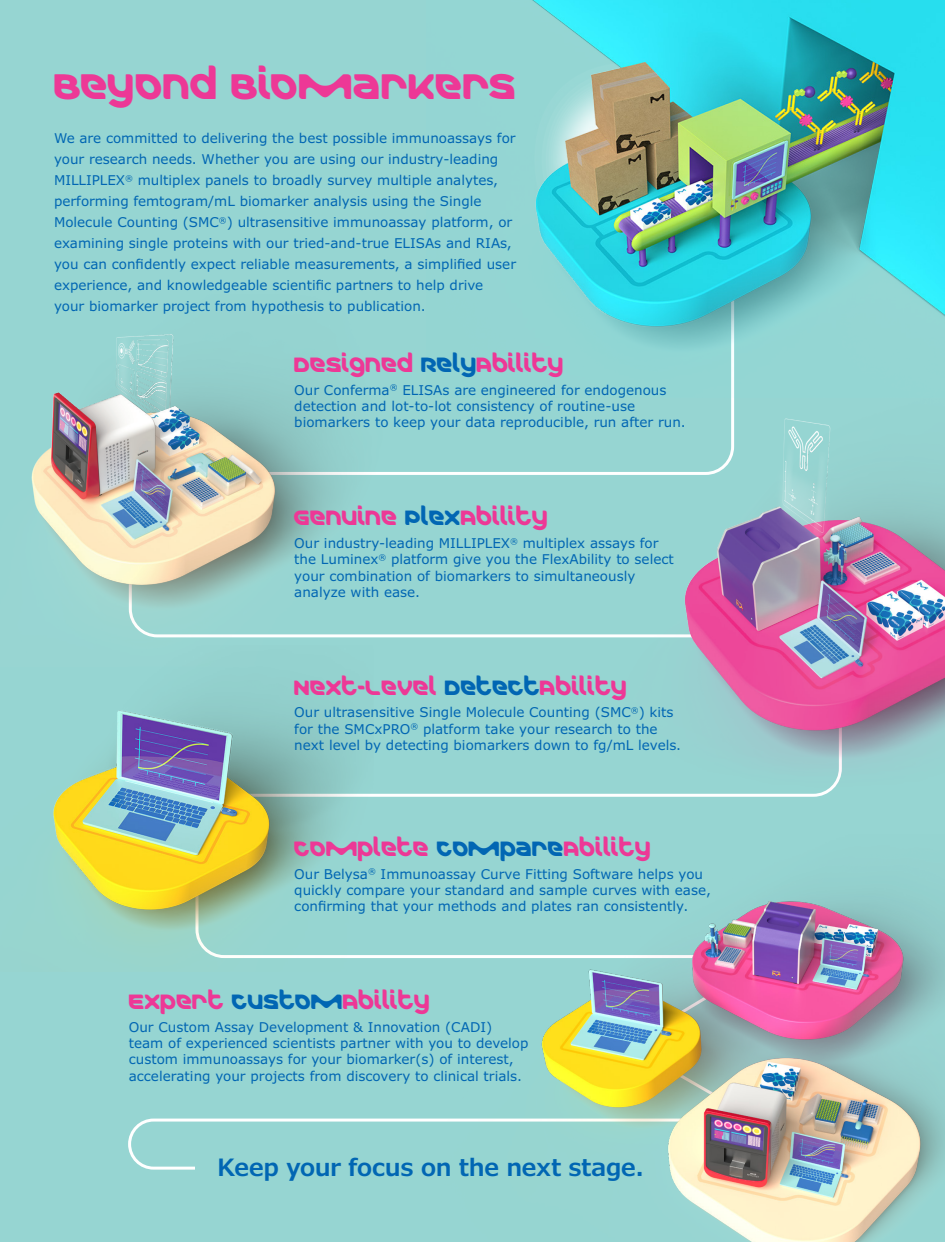
<style>
.page{position:relative;width:945px;height:1242px;background:#96d5d2}
.page>*{position:absolute;margin:0;border:0;box-sizing:border-box;transform-origin:0 0}
.Merck_Headline_36_36{font:36px "Merck";color:#ed3896}
.Headline_18_21{font:600 24px "Verdana Pro";letter-spacing:-.03em;color:#0166b3}
.Section_Head_11_13{font:21px "Merck";color:#ed3896}
.Body_Bullet_List_9_11{font:13.5px/16.2px "Verdana Pro";color:#0166b3}
.Body_Copy_9_11{font:13.5px/21px "Verdana Pro";color:#0166b3}
.s1{color:#0166b3}
</style>
<div class="page">
<img style="left:31px;top:334px;width:362px;height:304px">
<img style="left:554px;top:398px;width:391px;height:399px">
<img style="left:532px;top:0;width:413px;height:398px">
<img style="left:53px;top:708px;width:469px;height:250px">
<img style="left:441px;top:834px;width:504px;height:408px">
<p class="Merck_Headline_36_36" style="left:54px;top:65px;width:464px">BEYOND BIOMARKERS</p>
<p class="Body_Copy_9_11" style="left:54px;top:128px;width:464px">We are committed to delivering the best possible immunoassays for your research needs. Whether you are using our industry-leading MILLIPLEX<sup>®</sup> multiplex panels to broadly survey multiple analytes, performing femtogram/mL biomarker analysis using the Single Molecule Counting (SMC<sup>®</sup>) ultrasensitive immunoassay platform, or examining single proteins with our tried-and-true ELISAs and RIAs, you can confidently expect reliable measurements, a simplified user experience, and knowledgeable scientific partners to help drive your biomarker project from hypothesis to publication.</p>
<p class="Section_Head_11_13" style="left:294px;top:352px;width:271px">DESIGNED <span class="s1">RELY</span>ABILITY</p>
<p class="Body_Bullet_List_9_11" style="left:294px;top:382px;width:393px">Our Conferma<sup>®</sup> ELISAs are engineered for endogenous detection and lot-to-lot consistency of routine-use biomarkers to keep your data reproducible, run after run.</p>
<p class="Section_Head_11_13" style="left:294px;top:505px;width:255px">GENUINE <span class="s1">PLEX</span>ABILITY</p>
<p class="Body_Bullet_List_9_11" style="left:294px;top:535px;width:381px">Our industry-leading MILLIPLEX<sup>®</sup> multiplex assays for the Luminex<sup>®</sup> platform give you the FlexAbility to select your combination of biomarkers to simultaneously analyze with ease.</p>
<p class="Section_Head_11_13" style="left:294px;top:675px;width:334px">NEXT-LEVEL <span class="s1">DETECT</span>ABILITY</p>
<p class="Body_Bullet_List_9_11" style="left:294px;top:705px;width:388px">Our ultrasensitive Single Molecule Counting (SMC<sup>®</sup>) kits for the SMCxPRO<sup>®</sup> platform take your research to the next level by detecting biomarkers down to fg/mL levels.</p>
<p class="Section_Head_11_13" style="left:294px;top:836px;width:358px">COMPLETE <span class="s1">COMPARE</span>ABILITY</p>
<p class="Body_Bullet_List_9_11" style="left:294px;top:866px;width:418px">Our Belysa<sup>®</sup> Immunoassay Curve Fitting Software helps you quickly compare your standard and sample curves with ease, confirming that your methods and plates ran consistently.</p>
<p class="Section_Head_11_13" style="left:129px;top:989px;width:303px">EXPERT <span class="s1">CUSTOM</span>ABILITY</p>
<p class="Body_Bullet_List_9_11" style="left:129px;top:1019px;width:401px">Our Custom Assay Development &amp; Innovation (CADI) team of experienced scientists partner with you to develop custom immunoassays for your biomarker(s) of interest, accelerating your projects from discovery to clinical trials.</p>
<p class="Headline_18_21" style="left:217px;top:1151px;width:429px">Keep your focus on the next stage.</p>
</div>
